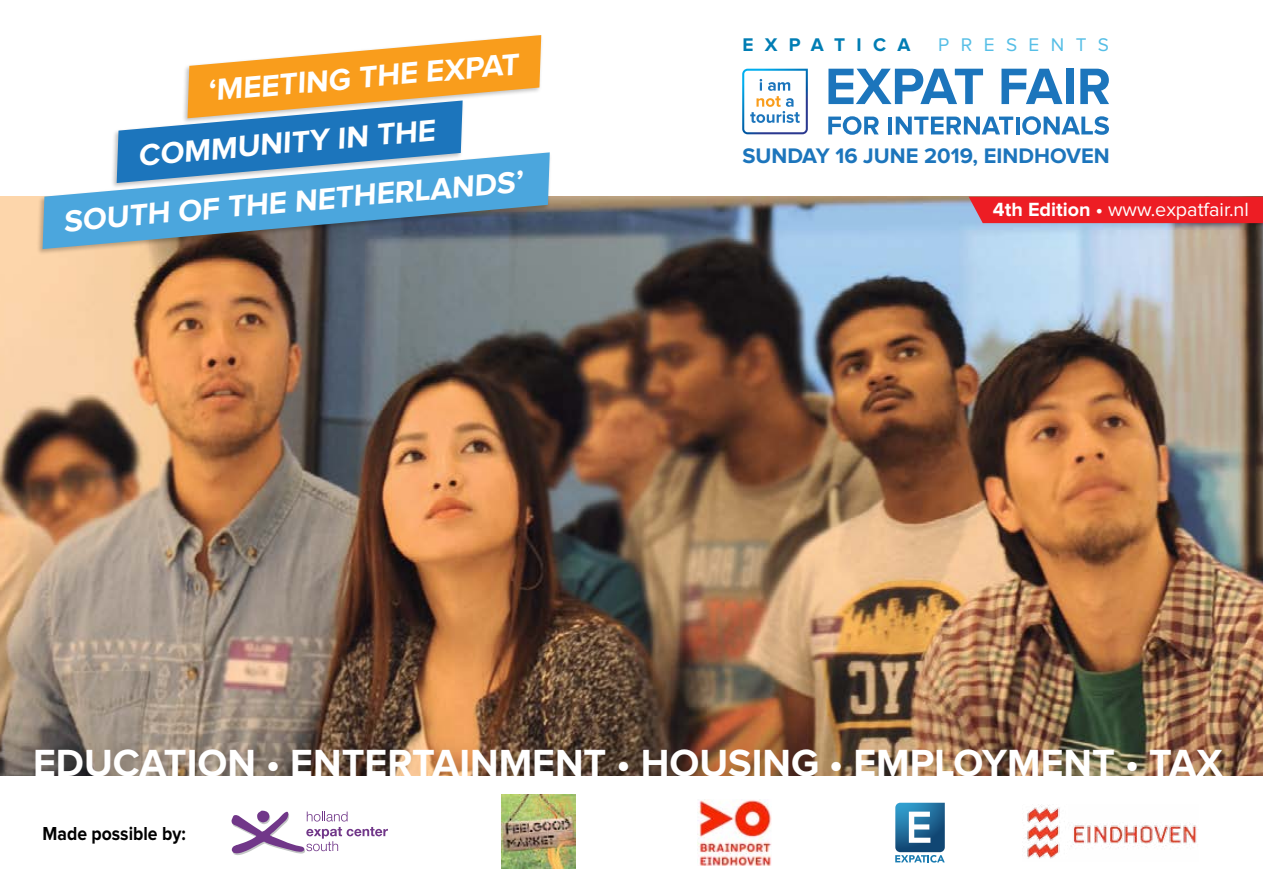
<style>
.page{position:relative;width:1263px;height:893px;background:#fff}
.page>*{position:absolute;margin:0;border:0;box-sizing:border-box;transform-origin:0 0}
.t1{font:700 39.15px "Proxima Nova";color:#fff}
.t2{font:700 31.2px "Proxima Nova";color:#fff}
.t3{font:700 21.75px "Proxima Nova";color:#1c75bc}
.t4{font:19.8px "Proxima Nova";color:#fff}
.t5{font:700 19.5px "Proxima Nova";color:#000;scale:.9 1}
.t6{font:700 19.05px "Proxima Nova";letter-spacing:.6em;color:#007db4}
.t7{font:19.05px "Proxima Nova";letter-spacing:.6em;color:#55bee6}
.s1{font-weight:700}
</style>
<div class="page">
<img style="left:0;top:197px;width:1263px;height:579px">
<svg style="left:828px;top:116px;width:51px;height:19px"></svg>
<hr style="left:888px;top:117px;width:4px;height:17px;background:#1c75bc">
<svg style="left:896px;top:117px;width:117px;height:17px"></svg>
<hr style="left:1016px;top:117px;width:3px;height:17px;background:#1c75bc">
<svg style="left:1022px;top:116px;width:87px;height:19px"></svg>
<svg style="left:828px;top:69px;width:155px;height:35px"></svg>
<svg style="left:1001px;top:69px;width:61px;height:35px"></svg>
<div style="left:1066px;top:69px;width:7px;height:35px;background:#1c75bc"></div>
<svg style="left:1080px;top:69px;width:29px;height:35px"></svg>
<svg style="left:742px;top:69px;width:66px;height:65px"></svg>
<img style="left:698px;top:799px;width:74px;height:67px">
<svg style="left:231px;top:810px;width:157px;height:45px"></svg>
<img style="left:1023px;top:805px;width:174px;height:54px">
<svg style="left:895px;top:803px;width:50px;height:60px"></svg>
<div style="left:37px;top:33px;width:515px;height:222px;background:#000;opacity:.25"></div>
<svg style="left:43px;top:152px;width:507px;height:97px;background:#6198ba"></svg>
<svg style="left:117px;top:35px;width:424px;height:148px"></svg>
<div style="left:969px;top:197px;width:294px;height:26px;background:#ed1d24"></div>
<img style="left:501px;top:794px;width:75px;height:74px">
<p class="t2" style="left:206px;top:77px;width:314px;rotate:-5deg">‘MEETING THE EXPAT</p>
<p class="t2" style="left:137px;top:141px;width:299px;rotate:-5deg">COMMUNITY IN THE</p>
<p class="t2" style="left:62px;top:207px;width:463px;rotate:-5deg">SOUTH OF THE NETHERLANDS’</p>
<p class="t6" style="left:742px;top:36px;width:170px">EXPATICA</p>
<p class="t7" style="left:938px;top:36px;width:172px">PRESENTS</p>
<p class="t3" style="left:742px;top:146px;width:369px">SUNDAY 16 JUNE 2019, EINDHOVEN</p>
<p class="t4" style="left:993px;top:200px;width:257px"><span class="s1">4th Edition •</span> www.expatfair.nl</p>
<p class="t1" style="left:33px;top:745px;width:1191px">EDUCATION • ENTERTAINMENT • HOUSING • EMPLOYMENT • TAX</p>
<p class="t5" style="left:43px;top:824px;width:160px">Made possible by:</p>
</div>
